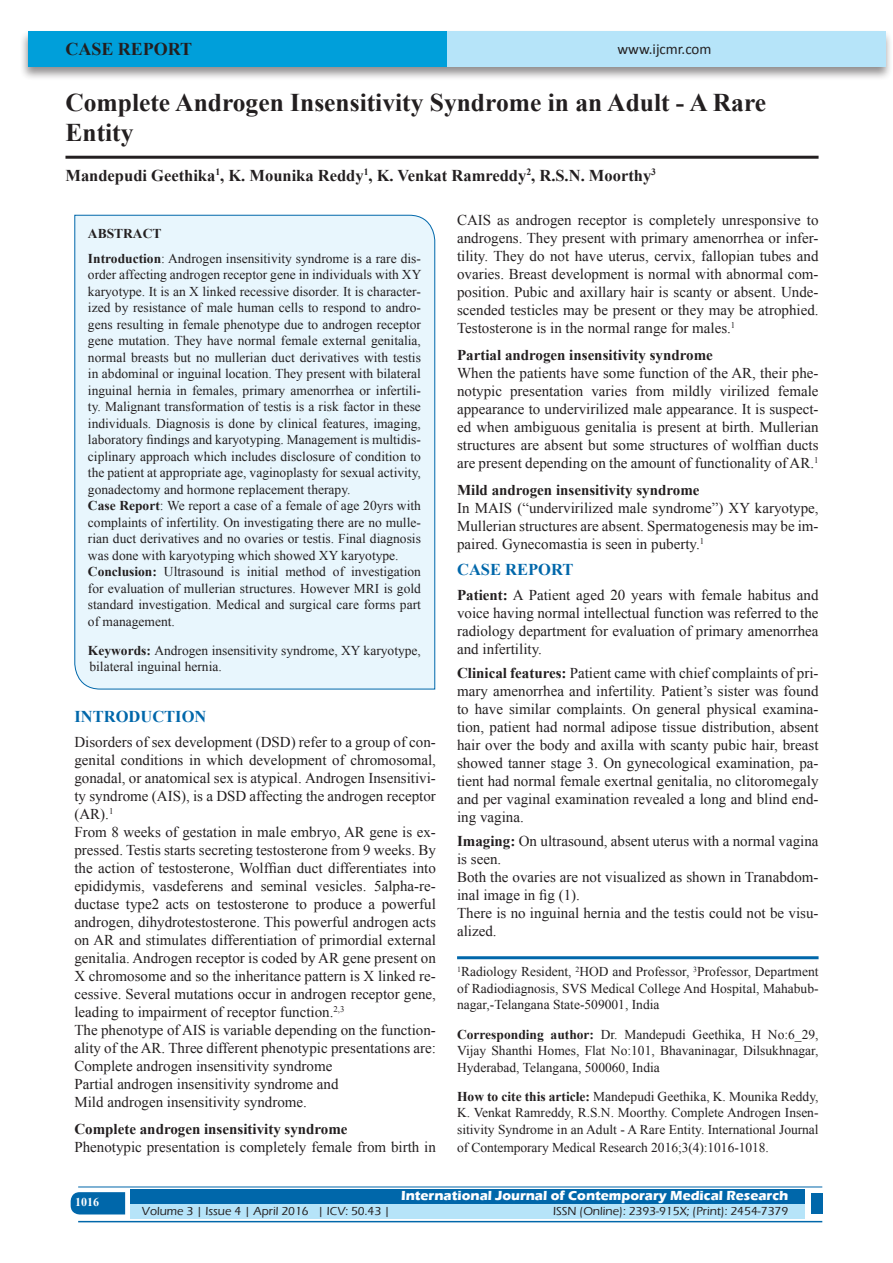
<style>
.page{position:relative;width:893px;height:1263px;background:#fff}
.page>*{position:absolute;margin:0;border:0;box-sizing:border-box;transform-origin:0 0}
.A_Title_New{font:700 25.5px/30px "Times New Roman";color:#231f20}
.AT_new{font:700 18px "Times New Roman";color:#231f20}
.AU-New{font:700 16.5px "Times New Roman";color:#231f20}
.t1{font:700 16.5px "Times New Roman";color:#0067aa}
.TX_New{font:15px/18px "Times New Roman";color:#231f20;text-align:justify}
.t2{font:700 15px "Times New Roman";color:#231f20}
.t3{font:15px "Calibri";color:#231f20}
.HTC_new{font:13.5px/16.5px "Times New Roman";color:#231f20}
.Affi_New{font:13.5px/16.5px "Times New Roman";color:#231f20;text-align:justify}
.Corresponding{font:13.5px/16.5px "Times New Roman";color:#231f20;text-align:justify}
.t4{font:700 13.5px "Eras ITC";color:#fff}
.t5{font:500 12px "Eras ITC";color:#231f20}
.t6{font:700 12px "Times New Roman";color:#fff}
.s1{font-weight:700}
</style>
<div class="page">
<div style="left:19px;top:29px;width:874px;height:52px;background:#231f20;opacity:.5"></div>
<div style="left:28px;top:31px;width:857px;height:35px;background:#b6e4f9"></div>
<div style="left:28px;top:31px;width:418px;height:35px;background:#009fda"></div>
<svg style="left:71px;top:1192px;width:54px;height:22px"></svg>
<div style="left:130px;top:1189px;width:674px;height:15px;background:#0067aa"></div>
<div style="left:130px;top:1204px;width:674px;height:15px;background:#b6e4f9"></div>
<hr style="left:78px;top:1186px;width:744px;height:1px;background:#0067aa">
<hr style="left:78px;top:1221px;width:744px;height:1px;background:#0067aa">
<div style="left:811px;top:1193px;width:11px;height:21px;background:#0067aa"></div>
<hr style="left:65px;top:156px;width:754px;height:3px;background:#231f20">
<div style="left:74px;top:214px;width:361px;height:476px;background:#e8f6fd"></div>
<hr style="left:457px;top:956px;width:362px;height:3px;background:#0067aa">
<p class="AT_new" style="left:65px;top:36px;width:128px">CASE REPORT</p>
<p class="t3" style="left:617px;top:40px;width:96px">www.ijcmr.com</p>
<p class="A_Title_New" style="left:65px;top:87px;width:702px">Complete Androgen Insensitivity Syndrome in an Adult - A Rare<br>Entity</p>
<p class="AU-New" style="left:65px;top:164px;width:592px">Mandepudi Geethika<sup>1</sup>, K. Mounika Reddy<sup>1</sup>, K. Venkat Ramreddy<sup>2</sup>, R.S.N. Moorthy<sup>3</sup></p>
<p class="HTC_new" style="left:88px;top:220px;width:335px;line-height:25px"><span class="s1">ABSTRACT<br>Introduction</span>: Androgen insensitivity syndrome is a rare dis-</p>
<p class="HTC_new" style="left:88px;top:266px;width:335px">order affecting androgen receptor gene in individuals with XY karyotype. It is an X linked recessive disorder. It is character&shy;ized by resistance of male human cells to respond to andro&shy;gens resulting in female phenotype due to androgen receptor gene mutation. They have normal female external genitalia, normal breasts but no mullerian duct derivatives with testis in abdominal or inguinal location. They present with bilateral inguinal hernia in females, primary amenorrhea or infertili&shy;ty. Malignant transformation of testis is a risk factor in these individuals. Diagnosis is done by clinical features, imaging, laboratory findings and karyotyping. Management is multidis&shy;ciplinary approach which includes disclosure of condition to the patient at appropriate age, vaginoplasty for sexual activity, gonadectomy and hormone replacement therapy.<br><span class="s1">Case Report</span>: We report a case of a female of age 20yrs with complaints of infertility. On investigating there are no mulle&shy;rian duct derivatives and no ovaries or testis. Final diagnosis was done with karyotyping which showed XY karyotype.<br><span class="s1">Conclusion:</span> Ultrasound is initial method of investigation for evaluation of mullerian structures. However MRI is gold standard investigation. Medical and surgical care forms part of management.</p>
<p class="HTC_new" style="left:88px;top:642px;width:335px"><span class="s1">Keywords:</span> Androgen insensitivity syndrome, XY karyotype, bilateral inguinal hernia.</p>
<h1 class="t1" style="left:74px;top:705px;width:133px">INTRODUCTION</h1>
<p class="TX_New" style="left:74px;top:732px;width:363px">Disorders of sex development (DSD) refer to a group of con&shy;genital conditions in which development of chromosomal, gonadal, or anatomical sex is atypical. Androgen Insensitivi&shy;ty syndrome (AIS), is a DSD affecting the androgen receptor (AR).<sup>1</sup></p>
<p class="TX_New" style="left:74px;top:822px;width:363px">From 8 weeks of gestation in male embryo, AR gene is ex&shy;pressed. Testis starts secreting testosterone from 9 weeks. By the action of testosterone, Wolffian duct differentiates into epididymis, vasdeferens and seminal vesicles. 5alpha-re&shy;ductase type2 acts on testosterone to produce a powerful androgen, dihydrotestosterone. This powerful androgen acts on AR and stimulates differentiation of primordial external genitalia. Androgen receptor is coded by AR gene present on X chromosome and so the inheritance pattern is X linked re&shy;cessive. Several mutations occur in androgen receptor gene, leading to impairment of receptor function.<sup>2,3</sup></p>
<p class="TX_New" style="left:74px;top:1020px;width:363px">The phenotype of AIS is variable depending on the function&shy;ality of the AR. Three different phenotypic presentations are:</p>
<p class="TX_New" style="left:74px;top:1056px;width:259px">Complete androgen insensitivity syndrome</p>
<p class="TX_New" style="left:74px;top:1074px;width:266px">Partial androgen insensitivity syndrome and</p>
<p class="TX_New" style="left:74px;top:1092px;width:234px">Mild androgen insensitivity syndrome.</p>
<h2 class="t2" style="left:74px;top:1118px;width:275px">Complete androgen insensitivity syndrome</h2>
<p class="TX_New" style="left:74px;top:1137px;width:363px">Phenotypic presentation is completely female from birth in</p>
<p class="TX_New" style="left:457px;top:211px;width:363px">CAIS as androgen receptor is completely unresponsive to androgens. They present with primary amenorrhea or infer&shy;tility. They do not have uterus, cervix, fallopian tubes and ovaries. Breast development is normal with abnormal com&shy;position. Pubic and axillary hair is scanty or absent. Unde&shy;scended testicles may be present or they may be atrophied.<br>Testosterone is in the normal range for males.<sup>1</sup></p>
<h2 class="t2" style="left:457px;top:344px;width:257px">Partial androgen insensitivity syndrome</h2>
<p class="TX_New" style="left:457px;top:364px;width:363px">When the patients have some function of the AR, their phe&shy;notypic presentation varies from mildly virilized female appearance to undervirilized male appearance. It is suspect&shy;ed when ambiguous genitalia is present at birth. Mullerian structures are absent but some structures of wolffian ducts are present depending on the amount of functionality of AR.<sup>1</sup></p>
<h2 class="t2" style="left:457px;top:479px;width:244px">Mild androgen insensitivity syndrome</h2>
<p class="TX_New" style="left:457px;top:498px;width:363px">In MAIS (“undervirilized male syndrome”) XY karyotype, Mullerian structures are absent. Spermatogenesis may be im&shy;paired. Gynecomastia is seen in puberty.<sup>1</sup></p>
<h1 class="t1" style="left:457px;top:558px;width:118px">CASE REPORT</h1>
<p class="TX_New" style="left:457px;top:585px;width:363px"><span class="s1">Patient:</span> A Patient aged 20 years with female habitus and voice having normal intellectual function was referred to the radiology department for evaluation of primary amenorrhea and infertility.</p>
<p class="TX_New" style="left:457px;top:664px;width:363px"><span class="s1">Clinical features:</span> Patient came with chief complaints of pri&shy;mary amenorrhea and infertility. Patient’s sister was found to have similar complaints. On general physical examina&shy;tion, patient had normal adipose tissue distribution, absent hair over the body and axilla with scanty pubic hair, breast showed tanner stage 3. On gynecological examination, pa&shy;tient had normal female exertnal genitalia, no clitoromegaly and per vaginal examination revealed a long and blind end&shy;ing vagina.</p>
<p class="TX_New" style="left:457px;top:832px;width:363px"><span class="s1">Imaging:</span> On ultrasound, absent uterus with a normal vagina is seen.</p>
<p class="TX_New" style="left:457px;top:868px;width:363px">Both the ovaries are not visualized as shown in Tranabdom&shy;inal image in fig (1).</p>
<p class="TX_New" style="left:457px;top:904px;width:363px">There is no inguinal hernia and the testis could not be visu&shy;alized.</p>
<p class="Affi_New" style="left:457px;top:963px;width:363px"><sup>1</sup>Radiology Resident, <sup>2</sup>HOD and Professor, <sup>3</sup>Professor, Department of Radiodiagnosis, SVS Medical College And Hospital, Mahabub&shy;nagar,-Telangana State-509001, India</p>
<p class="Corresponding" style="left:457px;top:1025px;width:363px"><span class="s1">Corresponding author:</span> Dr. Mandepudi Geethika, H No:6_29, Vijay Shanthi Homes, Flat No:101, Bhavaninagar, Dilsukhnagar, Hyderabad, Telangana, 500060, India</p>
<p class="HTC_new" style="left:457px;top:1088px;width:363px;text-align:justify"><span class="s1">How to cite this article:</span> Mandepudi Geethika, K. Mounika Reddy, K. Venkat Ramreddy, R.S.N. Moorthy. Complete Androgen Insen&shy;sitivity Syndrome in an Adult - A Rare Entity. International Journal</p>
<p class="HTC_new" style="left:457px;top:1139px;width:313px">of Contemporary Medical Research 2016;3(4):1016-1018.</p>
<h4 class="t6" style="left:75px;top:1194px;width:26px">1016</h4>
<p class="t4" style="left:401px;top:1188px;width:389px">International Journal of Contemporary Medical Research</p>
<p class="t5" style="left:142px;top:1204px;width:250px">Volume 3 | Issue 4 | April 2016 | ICV: 50.43 |</p>
<p class="t5" style="left:553px;top:1204px;width:237px">ISSN (Online): 2393-915X; (Print): 2454-7379</p>
</div>
